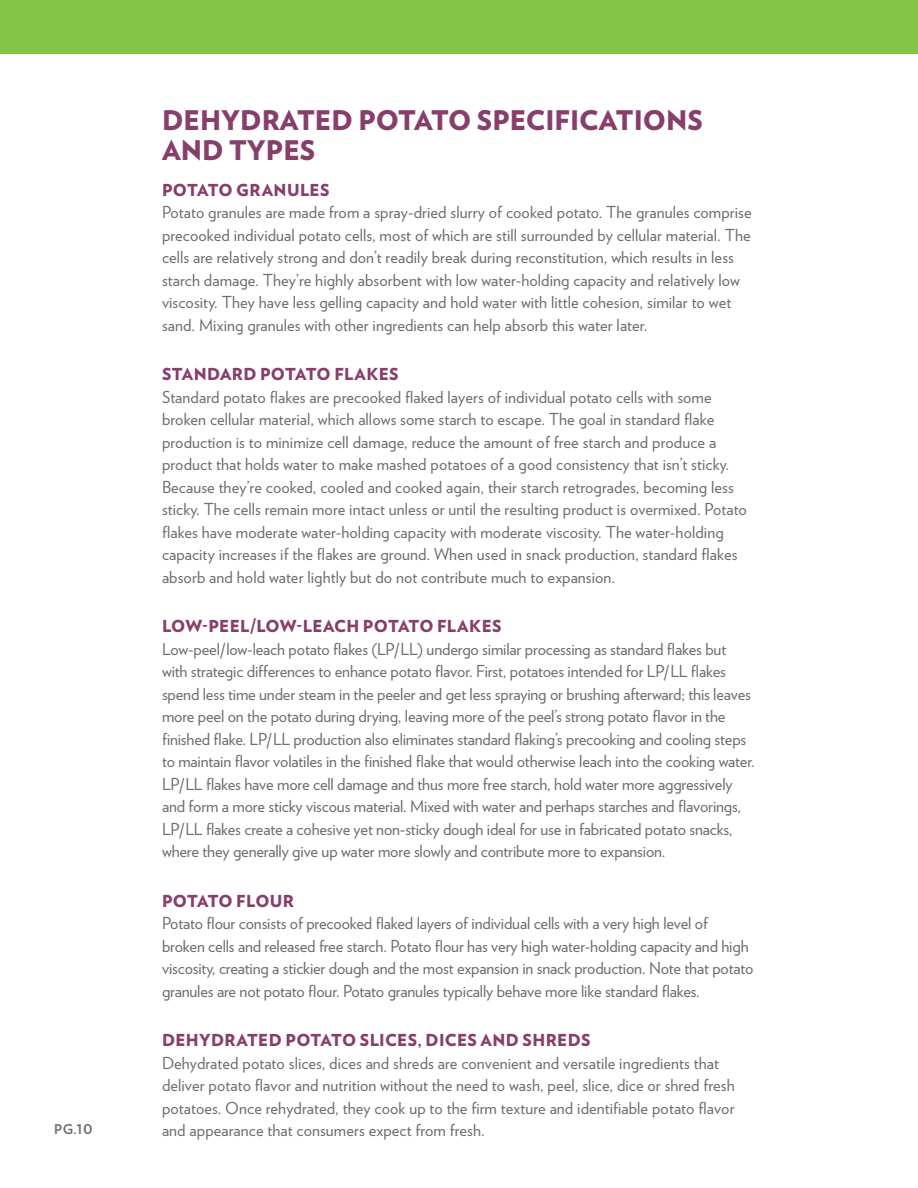
<style>
.page{position:relative;width:918px;height:1188px;background:#fff}
.page>*{position:absolute;margin:0;border:0;box-sizing:border-box;transform-origin:0 0}
.t1{font:900 27px/30px "Verlag";color:#873e6b}
.t2{font:16.5px/22.5px "Verlag";letter-spacing:.005em;color:#6d6e71}
.t3{font:900 16.5px "Verlag";letter-spacing:.015em;color:#873e6b}
.t4{font:700 13.5px "Verlag";color:#6d6e71}
</style>
<div class="page">
<div style="left:0;top:0;width:918px;height:54px;background:#84c446"></div>
<p class="t4" style="left:54px;top:1124px;width:40px">PG.10</p>
<h1 class="t1" style="left:162px;top:106px;width:542px">DEHYDRATED POTATO SPECIFICATIONS<br>AND TYPES</h1>
<p class="t3" style="left:162px;top:181px;width:169px">POTATO GRANULES</p>
<p class="t2" style="left:162px;top:201px;width:591px">Potato granules are made from a spray-dried slurry of cooked potato . The granules comprise precooked individual potato cells, most of which are still surrounded by cellular material . The cells are relatively strong and don’t readily break during reconstitution, which results in less starch damage . They’re highly absorbent with low water-holding capacity and relatively low viscosity . They have less gelling capacity and hold water with little cohesion, similar to wet sand . Mixing granules with other ingredients can help absorb this water later .</p>
<p class="t3" style="left:162px;top:366px;width:238px">STANDARD POTATO FLAKES</p>
<p class="t2" style="left:162px;top:386px;width:586px">Standard potato flakes are precooked flaked layers of individual potato cells with some broken cellular material, which allows some starch to escape . The goal in standard flake production is to minimize cell damage, reduce the amount of free starch and produce a product that holds water to make mashed potatoes of a good consistency that isn’t sticky .<br>Because they’re cooked, cooled and cooked again, their starch retrogrades, becoming less sticky . The cells remain more intact unless or until the resulting product is overmixed . Potato flakes have moderate water-holding capacity with moderate viscosity . The water-holding capacity increases if the flakes are ground . When used in snack production, standard flakes absorb and hold water lightly but do not contribute much to expansion .</p>
<p class="t3" style="left:162px;top:618px;width:341px">LOW-PEEL/LOW-LEACH POTATO FLAKES</p>
<p class="t2" style="left:162px;top:638px;width:594px">Low-peel/low-leach potato flakes (LP/LL) undergo similar processing as standard flakes but with strategic differences to enhance potato flavor . First, potatoes intended for LP/LL flakes spend less time under steam in the peeler and get less spraying or brushing afterward; this leaves more peel on the potato during drying, leaving more of the peel’s strong potato flavor in the finished flake . LP/LL production also eliminates standard flaking’s precooking and cooling steps to maintain flavor volatiles in the finished flake that would otherwise leach into the cooking water .<br>LP/LL flakes have more cell damage and thus more free starch, hold water more aggressively and form a more sticky viscous material . Mixed with water and perhaps starches and flavorings, LP/LL flakes create a cohesive yet non-sticky dough ideal for use in fabricated potato snacks, where they generally give up water more slowly and contribute more to expansion .</p>
<p class="t3" style="left:162px;top:892px;width:133px">POTATO FLOUR</p>
<p class="t2" style="left:162px;top:912px;width:593px">Potato flour consists of precooked flaked layers of individual cells with a very high level of broken cells and released free starch . Potato flour has very high water-holding capacity and high viscosity, creating a stickier dough and the most expansion in snack production . Note that potato granules are not potato flour . Potato granules typically behave more like standard flakes .</p>
<p class="t3" style="left:162px;top:1032px;width:430px">DEHYDRATED POTATO SLICES, DICES AND SHREDS</p>
<p class="t2" style="left:162px;top:1052px;width:574px">Dehydrated potato slices, dices and shreds are convenient and versatile ingredients that deliver potato flavor and nutrition without the need to wash, peel, slice, dice or shred fresh potatoes . Once rehydrated, they cook up to the firm texture and identifiable potato flavor and appearance that consumers expect from fresh .</p>
</div>
